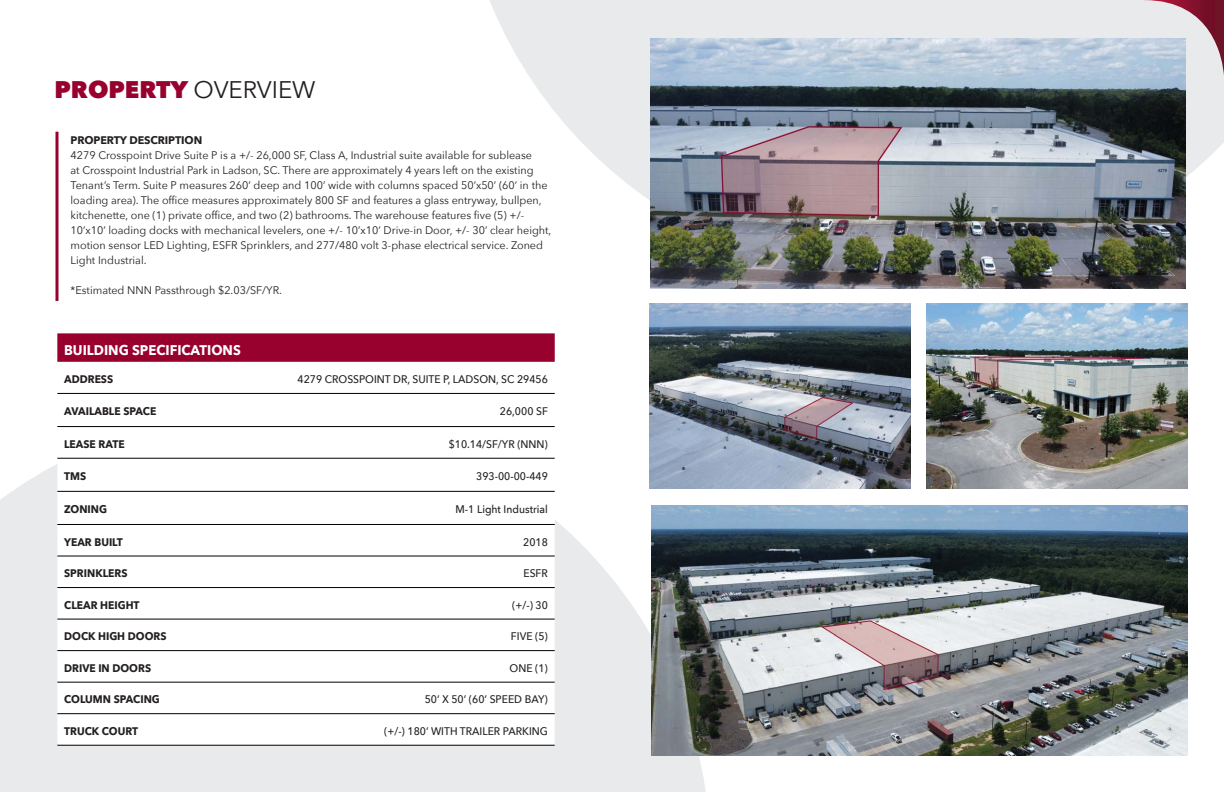
<style>
.page{position:relative;width:1224px;height:792px;background:#fff}
.page>*{position:absolute;margin:0;border:0;box-sizing:border-box;transform-origin:0 0}
.t1{font:800 24px "Avenir Next";color:#98012d}
.t2{font:700 14px "Avenir Next";color:#fff;scale:.94 1}
.t3{font:11px/15px "Avenir Next";color:#231f20}
.t4{font:500 11px "Avenir Next";color:#231f20;scale:.94 1}
.t5{font:700 11px "Avenir Next";color:#231f20;scale:.94 1}
.t6{font:700 11px "Avenir Next";color:#231f20}
.s1{font-weight:400;color:#231f20}
</style>
<div class="page">
<svg style="left:0;top:464px;width:706px;height:328px;fill:#e9eaeb"></svg>
<svg style="left:490px;top:0;width:734px;height:200px;fill:#e9eaeb"></svg>
<svg style="left:1143px;top:0;width:81px;height:76px;background:#c9acb4"></svg>
<hr style="left:56px;top:132px;width:2px;height:169px;background:#98012d">
<svg style="left:57px;top:333px;width:498px;height:29px;background:#9a0532"></svg>
<svg style="left:57px;top:392px;width:498px;height:353px"></svg>
<hr style="left:57px;top:393px;width:205px;height:1px;background:#000">
<hr style="left:262px;top:393px;width:293px;height:1px;background:#000">
<hr style="left:57px;top:426px;width:205px;height:1px;background:#000">
<hr style="left:262px;top:426px;width:293px;height:1px;background:#000">
<hr style="left:57px;top:458px;width:205px;height:1px;background:#000">
<hr style="left:262px;top:458px;width:293px;height:1px;background:#000">
<hr style="left:57px;top:491px;width:205px;height:1px;background:#000">
<hr style="left:262px;top:491px;width:293px;height:1px;background:#000">
<hr style="left:57px;top:524px;width:205px;height:1px;background:#000">
<hr style="left:262px;top:524px;width:293px;height:1px;background:#000">
<hr style="left:57px;top:556px;width:205px;height:1px;background:#000">
<hr style="left:262px;top:556px;width:293px;height:1px;background:#000">
<hr style="left:57px;top:587px;width:205px;height:1px;background:#000">
<hr style="left:262px;top:587px;width:293px;height:1px;background:#000">
<hr style="left:57px;top:619px;width:205px;height:1px;background:#000">
<hr style="left:262px;top:619px;width:293px;height:1px;background:#000">
<hr style="left:57px;top:650px;width:205px;height:1px;background:#000">
<hr style="left:262px;top:650px;width:293px;height:1px;background:#000">
<hr style="left:57px;top:682px;width:205px;height:1px;background:#000">
<hr style="left:262px;top:682px;width:293px;height:1px;background:#000">
<hr style="left:57px;top:714px;width:205px;height:1px;background:#000">
<hr style="left:262px;top:714px;width:293px;height:1px;background:#000">
<hr style="left:57px;top:745px;width:205px;height:1px;background:#000">
<hr style="left:262px;top:745px;width:293px;height:1px;background:#000">
<img style="left:650px;top:38px;width:536px;height:251px">
<img style="left:649px;top:303px;width:262px;height:186px">
<img style="left:926px;top:303px;width:262px;height:186px">
<img style="left:652px;top:505px;width:536px;height:251px">
<p class="t1" style="left:54px;top:75px;width:263px">PROPERTY <span class="s1">OVERVIEW</span></p>
<p class="t6" style="left:71px;top:130px;width:133px">PROPERTY DESCRIPTION</p>
<p class="t3" style="left:71px;top:147px;width:482px">4279 Crosspoint Drive Suite P is a +/- 26,000 SF, Class A, Industrial suite available for sublease<br>at Crosspoint Industrial Park in Ladson, SC. There are approximately 4 years left on the existing Tenant’s Term. Suite P measures 260’ deep and 100’ wide with columns spaced 50’x50’ (60’ in the loading area). The office measures approximately 800 SF and features a glass entryway, bullpen, kitchenette, one (1) private office, and two (2) bathrooms. The warehouse features five (5) +/- 10’x10’ loading docks with mechanical levelers, one +/- 10’x10’ Drive-in Door, +/- 30’ clear height, motion sensor LED Lighting, ESFR Sprinklers, and 277/480 volt 3-phase electrical service. Zoned Light Industrial.</p>
<p class="t3" style="left:71px;top:282px;width:213px">*Estimated NNN Passthrough $2.03/SF/YR.</p>
<p class="t2" style="left:64px;top:338px;width:189px">BUILDING SPECIFICATIONS</p>
<p class="t5" style="left:64px;top:370px;width:54px">ADDRESS</p>
<p class="t4" style="left:298px;top:370px;width:268px">4279 CROSSPOINT DR, SUITE P, LADSON, SC 29456</p>
<p class="t5" style="left:64px;top:402px;width:100px">AVAILABLE SPACE</p>
<p class="t4" style="left:500px;top:402px;width:53px">26,000 SF</p>
<p class="t5" style="left:64px;top:435px;width:66px">LEASE RATE</p>
<p class="t4" style="left:449px;top:435px;width:107px">$10.14/SF/YR (NNN)</p>
<p class="t5" style="left:64px;top:467px;width:25px">TMS</p>
<p class="t4" style="left:476px;top:467px;width:78px">393-00-00-449</p>
<p class="t5" style="left:64px;top:500px;width:47px">ZONING</p>
<p class="t4" style="left:456px;top:500px;width:100px">M-1 Light Industrial</p>
<p class="t5" style="left:64px;top:532px;width:64px">YEAR BUILT</p>
<p class="t4" style="left:523px;top:533px;width:28px">2018</p>
<p class="t5" style="left:64px;top:564px;width:69px">SPRINKLERS</p>
<p class="t4" style="left:523px;top:564px;width:27px">ESFR</p>
<p class="t5" style="left:64px;top:595px;width:82px">CLEAR HEIGHT</p>
<p class="t4" style="left:512px;top:596px;width:39px">(+/-) 30</p>
<p class="t5" style="left:64px;top:627px;width:110px">DOCK HIGH DOORS</p>
<p class="t4" style="left:511px;top:627px;width:41px">FIVE (5)</p>
<p class="t5" style="left:64px;top:659px;width:94px">DRIVE IN DOORS</p>
<p class="t4" style="left:510px;top:659px;width:42px">ONE (1)</p>
<p class="t5" style="left:64px;top:690px;width:103px">COLUMN SPACING</p>
<p class="t4" style="left:425px;top:690px;width:133px">50’ X 50’ (60’ SPEED BAY)</p>
<p class="t5" style="left:64px;top:722px;width:80px">TRUCK COURT</p>
<p class="t4" style="left:384px;top:722px;width:176px">(+/-) 180’ WITH TRAILER PARKING</p>
</div>
